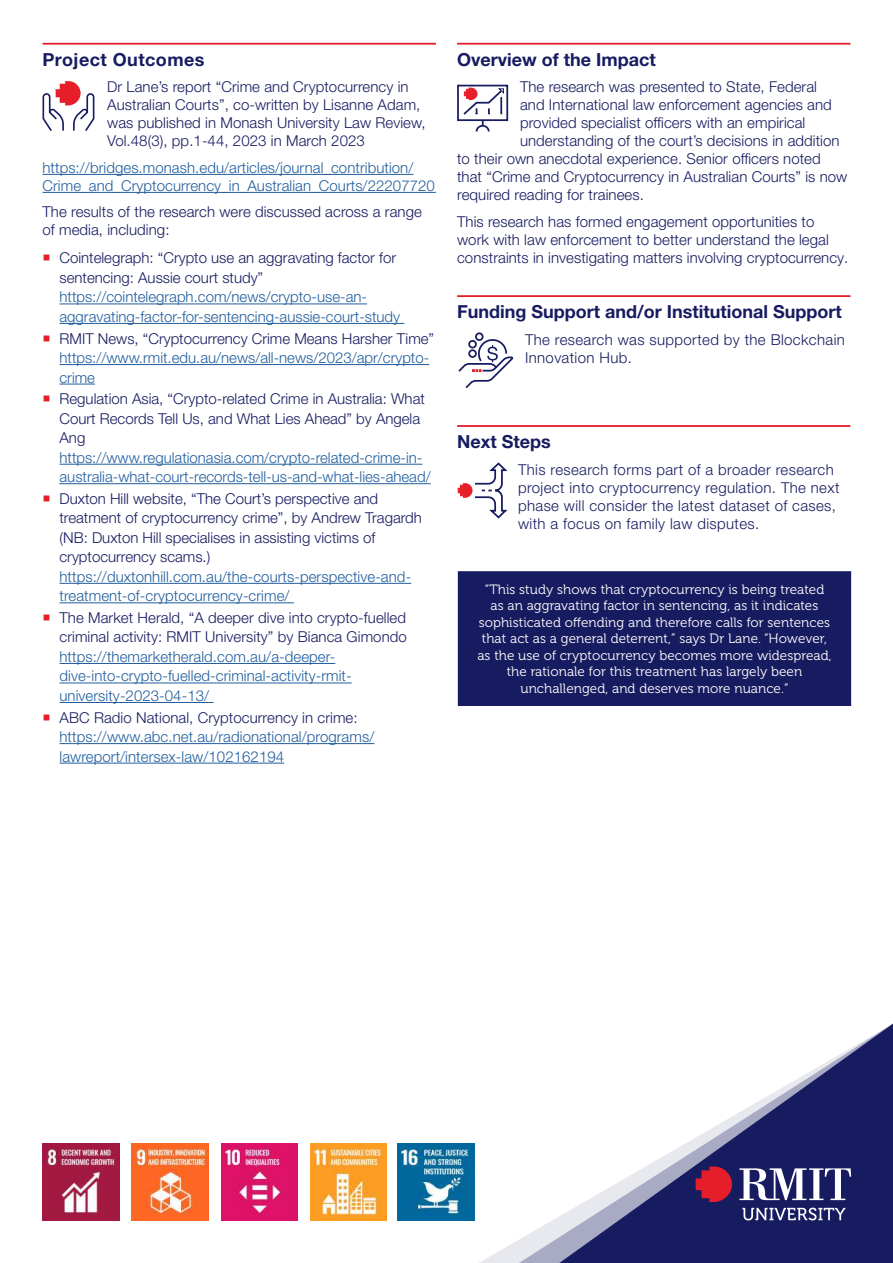
<style>
.page{position:relative;width:893px;height:1263px;background:#fff}
.page>*{position:absolute;margin:0;border:0;box-sizing:border-box;transform-origin:0 0}
.t1{font:700 18px "Helvetica Neue LT Pro";color:#171b60}
.t2{font:700 18px "Helvetica Neue LT Pro";letter-spacing:.025em;color:#171b60}
.t3{font:300 15px/19.5px "Helvetica Neue LT Pro";letter-spacing:.005em;color:#171b60}
.t4{font:300 15px/19.5px "Helvetica Neue LT Pro";letter-spacing:.005em;color:#215e9e}
.t5{font:300 15px/18px "Helvetica Neue LT Pro";letter-spacing:.025em;color:#171b60}
.t6{font:13.5px/16.5px "Museo 300";letter-spacing:.005em;color:#fff;text-align:center}
</style>
<div class="page">
<svg style="left:467px;top:1143px;width:46px;height:120px"></svg>
<svg style="left:513px;top:1023px;width:380px;height:240px"></svg>
<svg style="left:696px;top:1166px;width:36px;height:36px"></svg>
<svg style="left:739px;top:1168px;width:112px;height:32px"></svg>
<svg style="left:742px;top:1207px;width:103px;height:13px"></svg>
<hr style="left:457px;top:295px;width:393px;height:2px;background:#e61e2a">
<svg style="left:458px;top:332px;width:56px;height:57px"></svg>
<hr style="left:457px;top:425px;width:393px;height:2px;background:#e61e2a">
<svg style="left:457px;top:462px;width:51px;height:57px"></svg>
<hr style="left:43px;top:43px;width:393px;height:2px;background:#e61e2a">
<hr style="left:43px;top:174px;width:370px;height:1px;background:#215e9e">
<hr style="left:43px;top:192px;width:393px;height:1px;background:#215e9e">
<hr style="left:60px;top:304px;width:307px;height:1px;background:#215e9e">
<hr style="left:60px;top:323px;width:344px;height:1px;background:#215e9e">
<hr style="left:60px;top:364px;width:369px;height:1px;background:#215e9e">
<hr style="left:60px;top:384px;width:35px;height:1px;background:#215e9e">
<hr style="left:60px;top:464px;width:362px;height:1px;background:#215e9e">
<hr style="left:60px;top:483px;width:371px;height:1px;background:#215e9e">
<hr style="left:60px;top:583px;width:351px;height:1px;background:#215e9e">
<hr style="left:60px;top:602px;width:234px;height:1px;background:#215e9e">
<hr style="left:60px;top:663px;width:275px;height:1px;background:#215e9e">
<hr style="left:60px;top:683px;width:292px;height:1px;background:#215e9e">
<hr style="left:60px;top:702px;width:154px;height:1px;background:#215e9e">
<hr style="left:60px;top:743px;width:314px;height:1px;background:#215e9e">
<hr style="left:60px;top:763px;width:224px;height:1px;background:#215e9e">
<svg style="left:43px;top:81px;width:51px;height:50px"></svg>
<hr style="left:457px;top:43px;width:393px;height:2px;background:#e61e2a">
<svg style="left:457px;top:84px;width:52px;height:48px"></svg>
<img style="left:43px;top:1144px;width:76px;height:76px">
<img style="left:132px;top:1144px;width:76px;height:76px">
<img style="left:221px;top:1144px;width:77px;height:76px">
<img style="left:310px;top:1144px;width:77px;height:76px">
<img style="left:398px;top:1144px;width:76px;height:76px">
<div style="left:458px;top:571px;width:393px;height:135px;background:#171b60;border:2px solid #171b60"></div>
<p class="t2" style="left:43px;top:48px;width:164px">Project Outcomes</p>
<p class="t3" style="left:107px;top:78px;width:320px;line-height:18px">Dr Lane’s report “Crime and Cryptocurrency in Australian Courts”, co-written by Lisanne Adam, was published in Monash University Law Review, Vol.48(3), pp.1-44, 2023 in March 2023</p>
<p class="t4" style="left:43px;top:158px;width:394px;line-height:18px">https://bridges.monash.edu/articles/journal_contribution/<br>Crime_and_Cryptocurrency_in_Australian_Courts/22207720</p>
<p class="t3" style="left:43px;top:203px;width:381px;line-height:18px">The results of the research were discussed across a range of media, including:</p>
<p class="t3" style="left:60px;top:248px;width:338px">Cointelegraph: “Crypto use an aggravating factor for sentencing: Aussie court study”</p>
<p class="t4" style="left:60px;top:287px;width:342px">https://cointelegraph.com/news/crypto-use-an&shy;aggravating-factor-for-sentencing-aussie-court-study</p>
<p class="t3" style="left:60px;top:328px;width:376px">RMIT News, “Cryptocurrency Crime Means Harsher Time”</p>
<p class="t4" style="left:60px;top:348px;width:371px">https://www.rmit.edu.au/news/all-news/2023/apr/crypto&shy;crime</p>
<p class="t3" style="left:60px;top:389px;width:367px">Regulation Asia, “Crypto-related Crime in Australia: What<br>Court Records Tell Us, and What Lies Ahead” by Angela<br>Ang</p>
<p class="t4" style="left:60px;top:447px;width:373px">https://www.regulationasia.com/crypto-related-crime-in&shy;australia-what-court-records-tell-us-and-what-lies-ahead/</p>
<p class="t3" style="left:60px;top:488px;width:364px">Duxton Hill website, “The Court’s perspective and treatment of cryptocurrency crime”, by Andrew Tragardh (NB: Duxton Hill specialises in assisting victims of cryptocurrency scams.)</p>
<p class="t4" style="left:60px;top:566px;width:353px">https://duxtonhill.com.au/the-courts-perspective-and&shy;treatment-of-cryptocurrency-crime/</p>
<p class="t3" style="left:60px;top:608px;width:349px">The Market Herald, “A deeper dive into crypto-fuelled criminal activity: RMIT University” by Bianca Gimondo</p>
<p class="t4" style="left:60px;top:647px;width:294px">https://themarketherald.com.au/a-deeper&shy;dive-into-crypto-fuelled-criminal-activity-rmit&shy;university-2023-04-13/</p>
<p class="t3" style="left:60px;top:707px;width:300px">ABC Radio National, Cryptocurrency in crime:</p>
<p class="t4" style="left:60px;top:727px;width:316px">https://www.abc.net.au/radionational/programs/ lawreport/intersex-law/102162194</p>
<p class="t1" style="left:457px;top:48px;width:200px">Overview of the Impact</p>
<p class="t3" style="left:520px;top:77px;width:298px">The research was presented to State, Federal</p>
<p class="t3" style="left:520px;top:95px;width:313px">and International law enforcement agencies and</p>
<p class="t3" style="left:520px;top:113px;width:287px">provided specialist officers with an empirical</p>
<p class="t3" style="left:520px;top:131px;width:321px">understanding of the court’s decisions in addition</p>
<p class="t3" style="left:457px;top:149px;width:365px">to their own anecdotal experience. Senior officers noted</p>
<p class="t3" style="left:457px;top:167px;width:392px">that “Crime and Cryptocurrency in Australian Courts” is now</p>
<p class="t3" style="left:457px;top:185px;width:188px">required reading for trainees.</p>
<p class="t3" style="left:457px;top:212px;width:393px;line-height:18px">This research has formed engagement opportunities to work with law enforcement to better understand the legal constraints in investigating matters involving cryptocurrency.</p>
<p class="t1" style="left:457px;top:301px;width:386px">Funding Support and/or Institutional Support</p>
<p class="t5" style="left:525px;top:330px;width:321px">The research was supported by the Blockchain<br>Innovation Hub.</p>
<p class="t1" style="left:457px;top:431px;width:95px">Next Steps</p>
<p class="t5" style="left:518px;top:460px;width:323px">This research forms part of a broader research project into cryptocurrency regulation. The next phase will consider the latest dataset of cases, with a focus on family law disputes.</p>
<p class="t6" style="left:477px;top:581px;width:356px">“This study shows that cryptocurrency is being treated as an aggravating factor in sentencing, as it indicates sophisticated offending and therefore calls for sentences that act as a general deterrent,” says Dr Lane. “However, as the use of cryptocurrency becomes more widespread, the rationale for this treatment has largely been unchallenged, and deserves more nuance.”</p>
</div>
